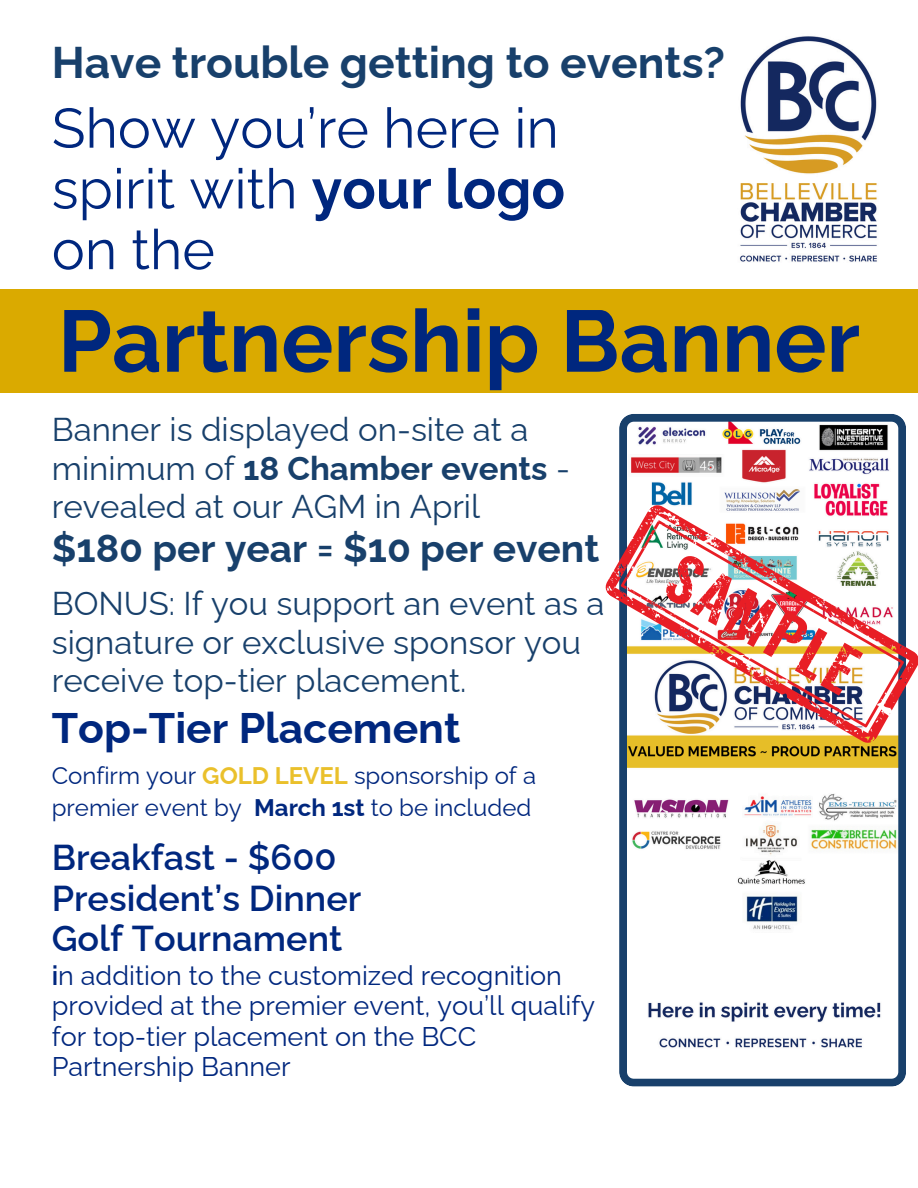
<style>
.page{position:relative;width:918px;height:1188px;background:#fff}
.page>*{position:absolute;margin:0;border:0;box-sizing:border-box;transform-origin:0 0}
.t1{font:700 86.85px "Raleway";color:#00277e}
.t2{font:55.5px/60.8px "Raleway";color:#00277e;text-align:justify}
.t3{font:700 44.4px "Raleway";color:#18406b}
.t4{font:700 42.75px "Raleway";color:#00277e}
.t5{font:700 39px "Raleway";color:#18406b}
.t6{font:600 36px/40.5px "Raleway";color:#00277e}
.t7{font:33px/38.5px "Raleway";color:#18406b}
.t8{font:27px/30.3px "Raleway";color:#00277e}
.t9{font:24px/32.7px "Raleway";color:#00277e}
.s1{font-weight:700}
.s2{font-weight:700;color:#eac02b}
.s3{font-weight:600}
</style>
<div class="page">
<div style="left:0;top:289px;width:918px;height:103px;background:#daaa00"></div>
<svg style="left:619px;top:414px;width:287px;height:673px"></svg>
<svg style="left:605px;top:492px;width:290px;height:308px"></svg>
<svg style="left:617px;top:513px;width:301px;height:232px"></svg>
<img style="left:740px;top:36px;width:137px;height:226px">
<p class="t3" style="left:52px;top:37px;width:675px">Have trouble getting to events?</p>
<h2 class="t2" style="left:52px;top:98px;width:515px">Show you’re here in spirit with <span class="s1">your logo </span>on the</h2>
<h3 class="t1" style="left:58px;top:290px;width:804px">Partnership Banner</h3>
<h4 class="t7" style="left:52px;top:410px;width:520px">Banner is displayed on-site at a minimum of <span class="s1">18 Chamber events</span> - revealed at our AGM in April</h4>
<h4 class="t5" style="left:52px;top:525px;width:549px">$180 per year = $10 per event</h4>
<p class="t7" style="left:52px;top:584px;width:554px">BONUS: If you support an event as a signature or exclusive sponsor you receive top-tier placement.</p>
<p class="t4" style="left:52px;top:703px;width:410px">Top-Tier Placement</p>
<h1 class="t9" style="left:52px;top:759px;width:486px">Confirm your <span class="s2">GOLD LEVEL</span> sponsorship of a premier event by <span class="s1">March 1st</span> to be included</h1>
<h4 class="t6" style="left:52px;top:837px;width:311px">Breakfast - $600<br>President’s Dinner<br>Golf Tournament</h4>
<h4 class="t8" style="left:52px;top:960px;width:545px"><span class="s3">i</span>n addition to the customized recognition provided at the premier event, you’ll qualify for top-tier placement on the BCC Partnership Banner</h4>
</div>
